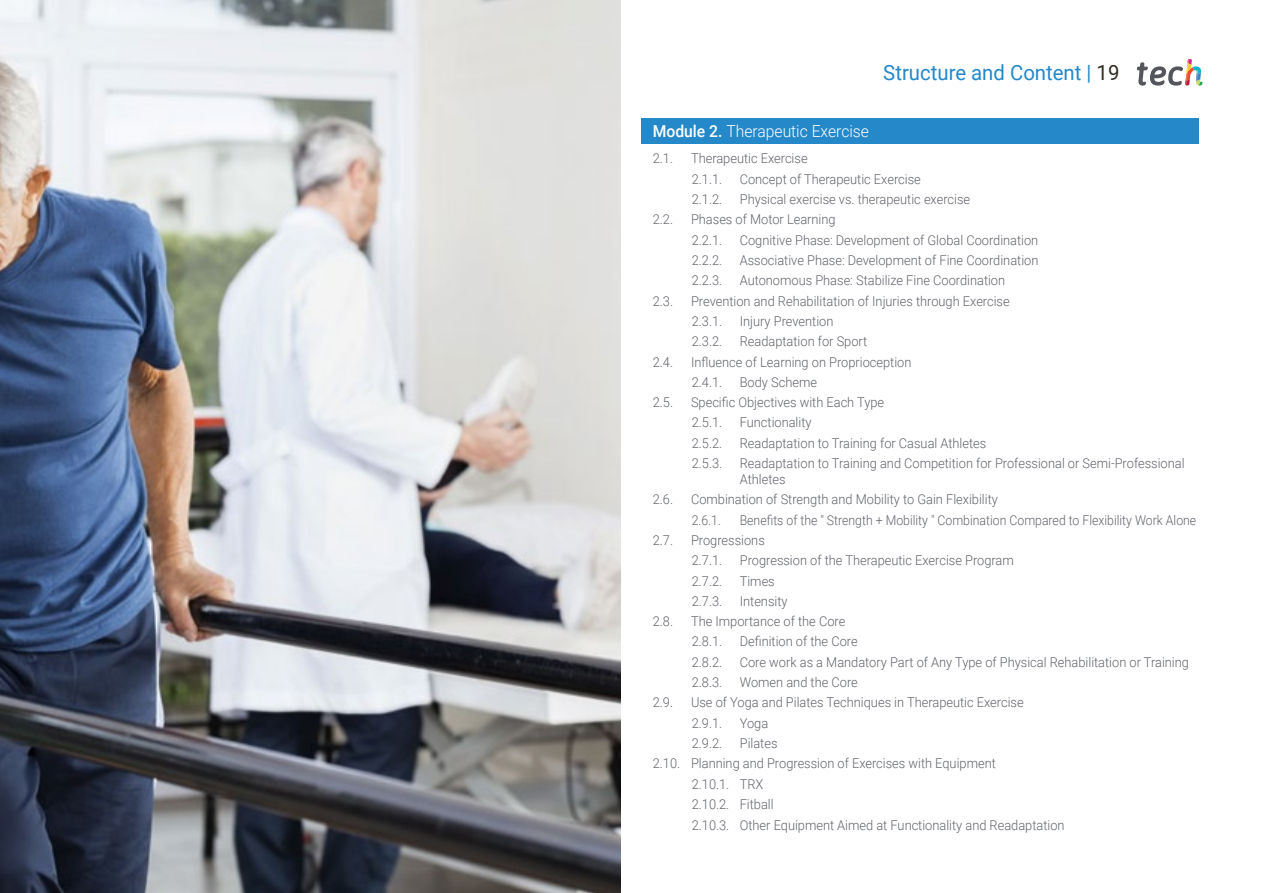
<style>
.page{position:relative;width:1263px;height:893px;background:#fff}
.page>*{position:absolute;margin:0;border:0;box-sizing:border-box;transform-origin:0 0}
.t1{font:21px "Roboto";color:#2488c9}
.t2{font:300 16.5px "Roboto";color:#fff;scale:.95 1}
.t3{font:300 13.5px/20.2px "Roboto";color:#61646a;scale:.95 1}
.t4{font:300 13.5px "Roboto";color:#61646a;scale:.91 1}
.s1{color:#312e20}
.s2{font-weight:500}
</style>
<div class="page">
<img style="left:0;top:0;width:621px;height:893px">
<div style="left:642px;top:118px;width:557px;height:25px;background:#2488c9"></div>
<svg style="left:1137px;top:59px;width:65px;height:27px"></svg>
<h1 class="t1" style="left:883px;top:57px;width:238px">Structure and Content | <span class="s1">19</span></h1>
<p class="t2" style="left:653px;top:119px;width:229px"><span class="s2">Module 2.</span> Therapeutic Exercise</p>
<p class="t3" style="left:653px;top:148px;width:23px">2.1.</p>
<p class="t3" style="left:691px;top:148px;width:124px">Therapeutic Exercise<br>2.1.1.</p>
<p class="t3" style="left:740px;top:168px;width:192px">Concept of Therapeutic Exercise</p>
<p class="t3" style="left:692px;top:189px;width:34px">2.1.2.</p>
<p class="t3" style="left:740px;top:189px;width:244px">Physical exercise vs. therapeutic exercise</p>
<p class="t3" style="left:653px;top:209px;width:23px">2.2.</p>
<p class="t3" style="left:691px;top:209px;width:154px">Phases of Motor Learning<br>2.2.1.</p>
<p class="t3" style="left:740px;top:229px;width:316px">Cognitive Phase: Development of Global Coordination</p>
<p class="t3" style="left:692px;top:250px;width:34px">2.2.2.</p>
<p class="t3" style="left:740px;top:250px;width:316px">Associative Phase: Development of Fine Coordination</p>
<p class="t3" style="left:692px;top:270px;width:34px">2.2.3.</p>
<p class="t3" style="left:740px;top:270px;width:281px">Autonomous Phase: Stabilize Fine Coordination</p>
<p class="t3" style="left:653px;top:290px;width:23px">2.3.</p>
<p class="t3" style="left:691px;top:290px;width:337px">Prevention and Rehabilitation of Injuries through Exercise<br>2.3.1.</p>
<p class="t3" style="left:740px;top:310px;width:100px">Injury Prevention</p>
<p class="t3" style="left:692px;top:331px;width:34px">2.3.2.</p>
<p class="t3" style="left:740px;top:331px;width:136px">Readaptation for Sport</p>
<p class="t3" style="left:653px;top:351px;width:23px">2.4.</p>
<p class="t3" style="left:691px;top:351px;width:234px">Influence of Learning on Proprioception<br>2.4.1.</p>
<p class="t3" style="left:740px;top:371px;width:83px">Body Scheme</p>
<p class="t3" style="left:653px;top:392px;width:23px">2.5.</p>
<p class="t3" style="left:691px;top:392px;width:205px">Specific Objectives with Each Type<br>2.5.1.</p>
<p class="t3" style="left:740px;top:412px;width:77px">Functionality</p>
<p class="t3" style="left:692px;top:432px;width:34px">2.5.2.</p>
<p class="t3" style="left:740px;top:432px;width:261px">Readaptation to Training for Casual Athletes</p>
<p class="t3" style="left:692px;top:453px;width:34px">2.5.3.</p>
<p class="t3" style="left:740px;top:455px;width:470px;line-height:16px">Readaptation to Training and Competition for Professional or Semi-Professional<br>Athletes</p>
<p class="t3" style="left:653px;top:489px;width:23px">2.6.</p>
<p class="t3" style="left:691px;top:489px;width:324px">Combination of Strength and Mobility to Gain Flexibility<br>2.6.1.</p>
<p class="t4" style="left:740px;top:510px;width:503px">Benefits of the " Strength + Mobility " Combination Compared to Flexibility Work Alone</p>
<p class="t3" style="left:653px;top:529px;width:23px">2.7.</p>
<p class="t3" style="left:691px;top:529px;width:79px">Progressions<br>2.7.1.</p>
<p class="t3" style="left:740px;top:550px;width:290px">Progression of the Therapeutic Exercise Program</p>
<p class="t3" style="left:692px;top:570px;width:34px">2.7.2.</p>
<p class="t3" style="left:740px;top:570px;width:38px">Times</p>
<p class="t3" style="left:692px;top:590px;width:34px">2.7.3.</p>
<p class="t3" style="left:740px;top:590px;width:52px">Intensity</p>
<p class="t3" style="left:653px;top:611px;width:23px">2.8.</p>
<p class="t3" style="left:691px;top:611px;width:164px">The Importance of the Core<br>2.8.1.</p>
<p class="t3" style="left:740px;top:631px;width:126px">Definition of the Core</p>
<p class="t3" style="left:692px;top:651px;width:34px">2.8.2.</p>
<p class="t3" style="left:740px;top:651px;width:474px">Core work as a Mandatory Part of Any Type of Physical Rehabilitation or Training</p>
<p class="t3" style="left:692px;top:672px;width:34px">2.8.3.</p>
<p class="t3" style="left:740px;top:672px;width:126px">Women and the Core</p>
<p class="t3" style="left:653px;top:692px;width:23px">2.9.</p>
<p class="t3" style="left:691px;top:692px;width:352px">Use of Yoga and Pilates Techniques in Therapeutic Exercise<br>2.9.1.</p>
<p class="t3" style="left:740px;top:712px;width:31px">Yoga</p>
<p class="t3" style="left:692px;top:733px;width:34px">2.9.2.</p>
<p class="t3" style="left:740px;top:733px;width:41px">Pilates</p>
<p class="t3" style="left:653px;top:753px;width:363px">2.10. Planning and Progression of Exercises with Equipment</p>
<p class="t3" style="left:692px;top:773px;width:77px">2.10.1. TRX</p>
<p class="t3" style="left:692px;top:793px;width:88px">2.10.2. Fitball</p>
<p class="t3" style="left:692px;top:814px;width:394px">2.10.3. Other Equipment Aimed at Functionality and Readaptation</p>
</div>
